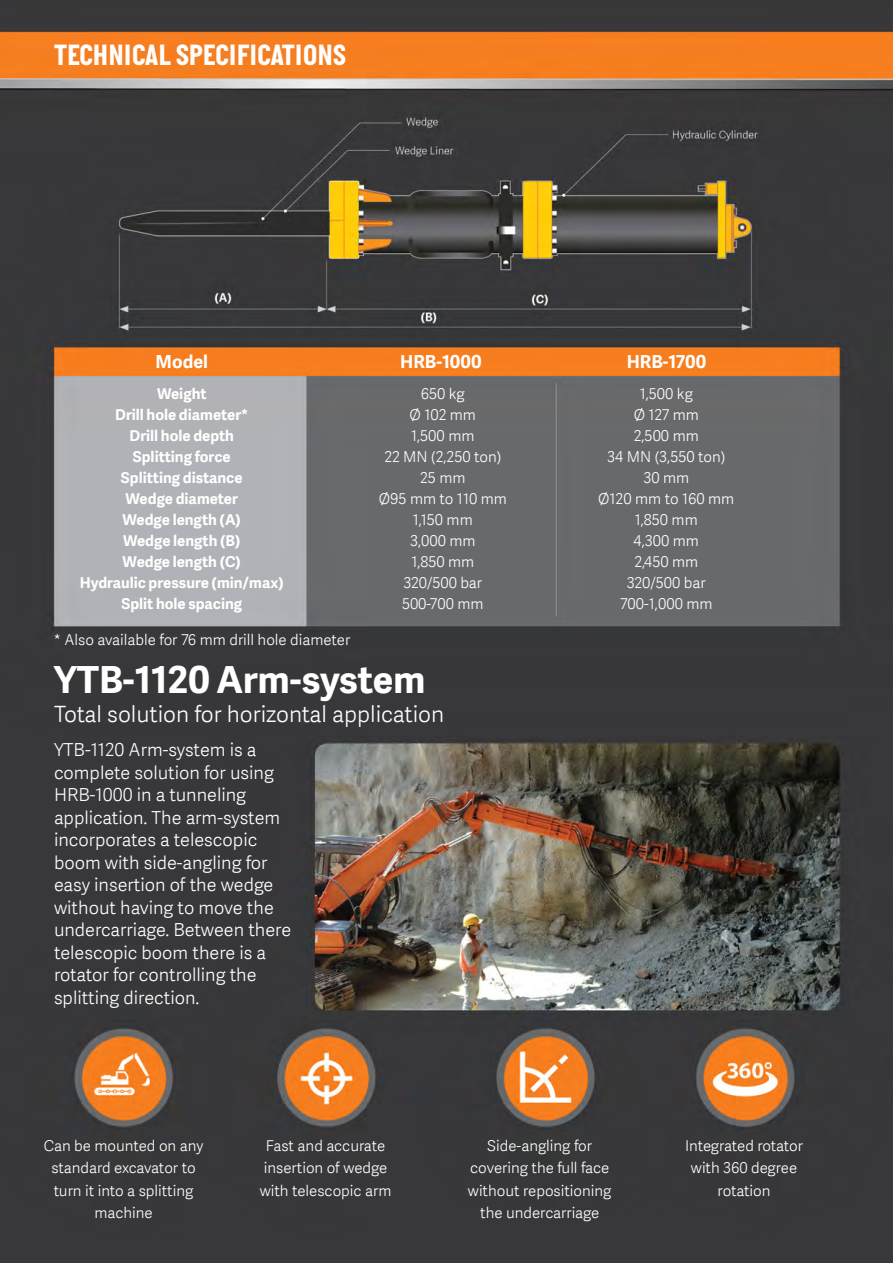
<style>
.page{position:relative;width:893px;height:1263px;background:#fff}
.page>*{position:absolute;margin:0;border:0;box-sizing:border-box;transform-origin:0 0}
.t1{font:700 37.5px "Adelle Sans";color:#fff}
.t2{font:700 30px "Italian Plate No Two";color:#fff}
.t3{font:300 22.5px "Adelle Sans";color:#fff}
.t4{font:300 18px/22.5px "Adelle Sans";color:#fff}
.t5{font:700 18px "Adelle Sans";color:#fff}
.t6{font:300 15px/22.5px "Adelle Sans";color:#fff;text-align:center}
.t7{font:700 15px "Adelle Sans";color:#fff}
</style>
<div class="page">
<img style="left:0;top:0;width:893px;height:1263px">
<p class="t2" style="left:54px;top:39px;width:294px">TECHNICAL SPECIFICATIONS</p>
<p class="t5" style="left:156px;top:351px;width:54px">Model</p>
<p class="t5" style="left:400px;top:351px;width:83px">HRB-1000</p>
<p class="t5" style="left:627px;top:351px;width:81px">HRB-1700</p>
<p class="t7" style="left:157px;top:385px;width:51px">Weight</p>
<p class="t7" style="left:115px;top:406px;width:135px">Drill hole diameter*</p>
<p class="t7" style="left:130px;top:427px;width:106px">Drill hole depth</p>
<p class="t7" style="left:133px;top:448px;width:99px">Splitting force</p>
<p class="t7" style="left:121px;top:469px;width:123px">Splitting distance</p>
<p class="t7" style="left:126px;top:490px;width:114px">Wedge diameter</p>
<p class="t7" style="left:122px;top:511px;width:120px">Wedge length (A)</p>
<p class="t7" style="left:123px;top:532px;width:119px">Wedge length (B)</p>
<p class="t7" style="left:123px;top:553px;width:120px">Wedge length (C)</p>
<p class="t7" style="left:80px;top:574px;width:206px">Hydraulic pressure (min/max)</p>
<p class="t7" style="left:121px;top:595px;width:122px">Split hole spacing</p>
<p class="t6" style="left:54px;top:628px;width:298px">* Also available for 76 mm drill hole diameter</p>
<p class="t6" style="left:421px;top:383px;width:46px">650 kg</p>
<p class="t6" style="left:410px;top:404px;width:68px">Ø 102 mm</p>
<p class="t6" style="left:411px;top:425px;width:65px">1,500 mm</p>
<p class="t6" style="left:384px;top:446px;width:118px">22 MN (2,250 ton)</p>
<p class="t6" style="left:420px;top:467px;width:47px">25 mm</p>
<p class="t6" style="left:379px;top:488px;width:130px">Ø95 mm to 110 mm</p>
<p class="t6" style="left:413px;top:509px;width:61px">1,150 mm</p>
<p class="t6" style="left:410px;top:530px;width:67px">3,000 mm</p>
<p class="t6" style="left:411px;top:551px;width:64px">1,850 mm</p>
<p class="t6" style="left:403px;top:572px;width:80px">320/500 bar</p>
<p class="t6" style="left:402px;top:593px;width:83px">500-700 mm</p>
<p class="t1" style="left:54px;top:658px;width:373px">YTB-1120 Arm-system</p>
<p class="t3" style="left:54px;top:702px;width:392px">Total solution for horizontal application</p>
<p class="t4" style="left:54px;top:739px;width:221px">YTB-1120 Arm-system is a complete solution for using</p>
<p class="t4" style="left:54px;top:784px;width:239px">HRB-1000 in a tunneling application. The arm-system incorporates a telescopic boom with side-angling for easy insertion of the wedge without having to move the undercarriage. Between there telescopic boom there is a rotator for controlling the splitting direction.</p>
<p class="t6" style="left:640px;top:383px;width:55px">1,500 kg</p>
<p class="t6" style="left:634px;top:404px;width:67px">Ø 127 mm</p>
<p class="t6" style="left:634px;top:425px;width:67px">2,500 mm</p>
<p class="t6" style="left:607px;top:446px;width:120px">34 MN (3,550 ton)</p>
<p class="t6" style="left:643px;top:467px;width:47px">30 mm</p>
<p class="t6" style="left:598px;top:488px;width:138px">Ø120 mm to 160 mm</p>
<p class="t6" style="left:635px;top:509px;width:64px">1,850 mm</p>
<p class="t6" style="left:634px;top:530px;width:67px">4,300 mm</p>
<p class="t6" style="left:634px;top:551px;width:65px">2,450 mm</p>
<p class="t6" style="left:627px;top:572px;width:80px">320/500 bar</p>
<p class="t6" style="left:620px;top:593px;width:94px">700-1,000 mm</p>
<p class="t6" style="left:44px;top:1134px;width:161px">Can be mounted on any standard excavator to turn it into a splitting machine</p>
<p class="t6" style="left:260px;top:1134px;width:133px">Fast and accurate insertion of wedge with telescopic arm</p>
<p class="t6" style="left:468px;top:1134px;width:145px">Side-angling for covering the full face without repositioning the undercarriage</p>
<p class="t6" style="left:685px;top:1134px;width:120px">Integrated rotator with 360 degree rotation</p>
</div>
